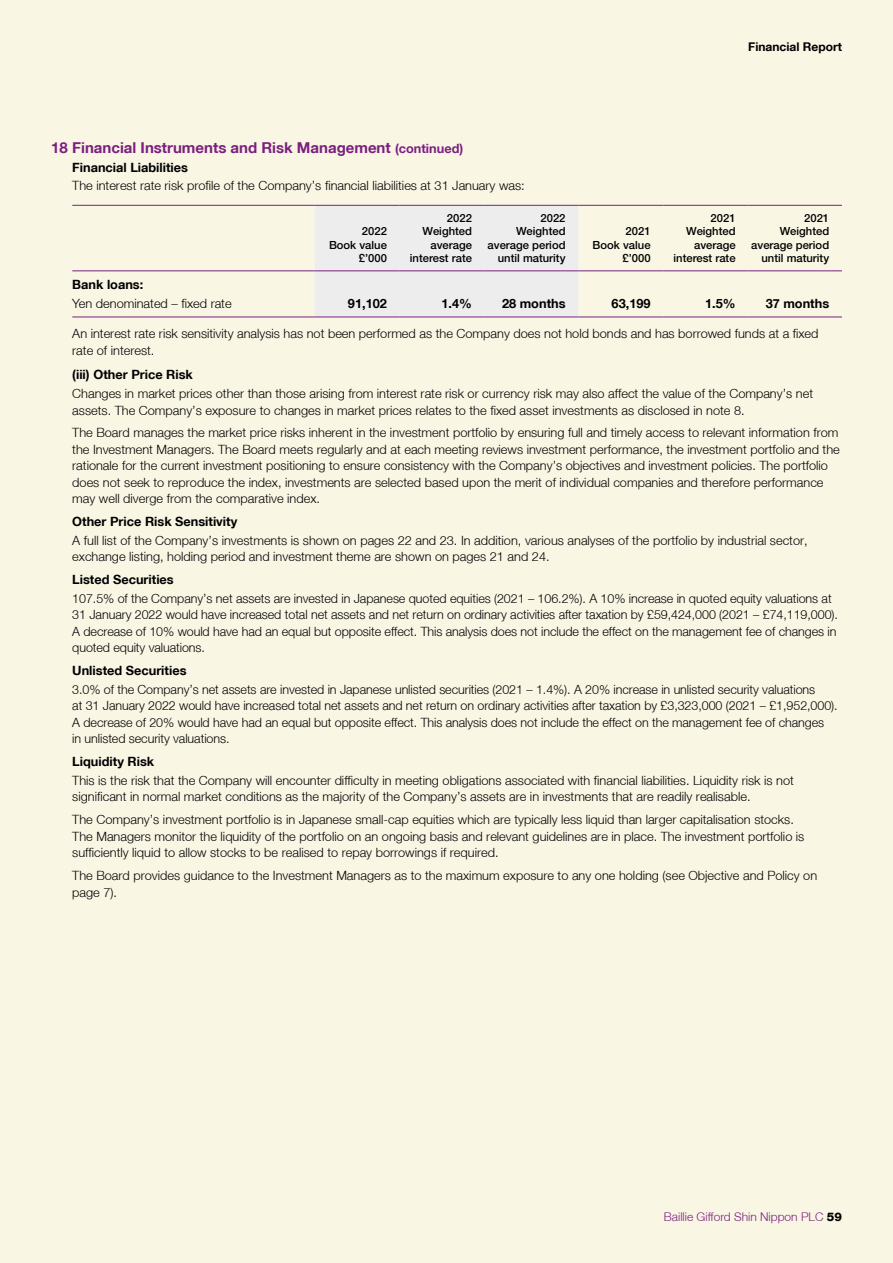
<style>
.page{position:relative;width:893px;height:1263px;background:#f9f6e4}
.page>*{position:absolute;margin:0;border:0;box-sizing:border-box;transform-origin:0 0}
.t1{font:700 15px "Helvetica Neue LT";color:#7b2080}
.t2{font:300 12.75px/16.5px "Helvetica Neue LT";color:#000}
.t3{font:700 12.75px "Helvetica Neue LT";color:#000}
.t4{font:300 12px "Helvetica Neue LT";color:#7b2080}
.t5{font:700 12px "Helvetica Neue LT";color:#000}
.t6{font:500 11.25px/13.5px "Helvetica Neue LT Std";color:#000;text-align:right}
.s1{font-size:12.75px}
.s2{font-weight:800;color:#000}
</style>
<div class="page">
<div style="left:315px;top:206px;width:263px;height:111px;background:#ededed"></div>
<hr style="left:315px;top:205px;width:85px;height:1px;background:#7b2080">
<hr style="left:400px;top:205px;width:85px;height:1px;background:#7b2080">
<hr style="left:485px;top:205px;width:93px;height:1px;background:#7b2080">
<hr style="left:578px;top:205px;width:85px;height:1px;background:#7b2080">
<hr style="left:663px;top:205px;width:85px;height:1px;background:#7b2080">
<hr style="left:748px;top:205px;width:94px;height:1px;background:#7b2080">
<hr style="left:72px;top:270px;width:243px;height:1px;background:#7b2080">
<hr style="left:72px;top:317px;width:243px;height:1px;background:#7b2080">
<hr style="left:315px;top:270px;width:85px;height:1px;background:#7b2080">
<hr style="left:578px;top:270px;width:85px;height:1px;background:#7b2080">
<hr style="left:315px;top:317px;width:85px;height:1px;background:#7b2080">
<hr style="left:578px;top:317px;width:85px;height:1px;background:#7b2080">
<hr style="left:400px;top:270px;width:85px;height:1px;background:#7b2080">
<hr style="left:663px;top:270px;width:85px;height:1px;background:#7b2080">
<hr style="left:400px;top:317px;width:85px;height:1px;background:#7b2080">
<hr style="left:663px;top:317px;width:85px;height:1px;background:#7b2080">
<hr style="left:485px;top:270px;width:93px;height:1px;background:#7b2080">
<hr style="left:748px;top:270px;width:94px;height:1px;background:#7b2080">
<hr style="left:485px;top:317px;width:93px;height:1px;background:#7b2080">
<hr style="left:748px;top:317px;width:94px;height:1px;background:#7b2080">
<hr style="left:72px;top:205px;width:243px;height:1px;background:#7b2080">
<p class="t5" style="left:748px;top:39px;width:95px">Financial Report</p>
<p class="t1" style="left:51px;top:139px;width:414px">18 Financial Instruments and Risk Management <span class="s1">(continued)</span></p>
<p class="t3" style="left:72px;top:159px;width:117px">Financial Liabilities</p>
<p class="t2" style="left:72px;top:177px;width:454px">The interest rate risk profile of the Company’s financial liabilities at 31 January was:</p>
<p class="t6" style="left:329px;top:224px;width:59px">2022<br>Book value £’000</p>
<p class="t6" style="left:410px;top:211px;width:64px">2022<br>Weighted average interest rate</p>
<p class="t6" style="left:488px;top:211px;width:79px">2022<br>Weighted average period until maturity</p>
<p class="t6" style="left:593px;top:224px;width:59px">2021<br>Book value £’000</p>
<p class="t6" style="left:673px;top:211px;width:64px">2021<br>Weighted average interest rate</p>
<p class="t6" style="left:751px;top:211px;width:79px">2021<br>Weighted average period until maturity</p>
<p class="t3" style="left:72px;top:277px;width:73px">Bank loans:</p>
<p class="t2" style="left:72px;top:295px;width:161px">Yen denominated – fixed rate</p>
<p class="t3" style="left:348px;top:296px;width:40px">91,102</p>
<p class="t3" style="left:441px;top:296px;width:32px">1.4%</p>
<p class="t3" style="left:502px;top:296px;width:65px">28 months</p>
<p class="t3" style="left:612px;top:296px;width:40px">63,199</p>
<p class="t3" style="left:705px;top:296px;width:32px">1.5%</p>
<p class="t3" style="left:766px;top:296px;width:65px">37 months</p>
<p class="t2" style="left:72px;top:325px;width:748px">An interest rate risk sensitivity analysis has not been performed as the Company does not hold bonds and has borrowed funds at a fixed rate of interest.</p>
<p class="t3" style="left:72px;top:367px;width:122px">(iii) Other Price Risk</p>
<p class="t2" style="left:72px;top:385px;width:742px">Changes in market prices other than those arising from interest rate risk or currency risk may also affect the value of the Company’s net assets. The Company’s exposure to changes in market prices relates to the fixed asset investments as disclosed in note 8.</p>
<p class="t2" style="left:72px;top:424px;width:769px">The Board manages the market price risks inherent in the investment portfolio by ensuring full and timely access to relevant information from the Investment Managers. The Board meets regularly and at each meeting reviews investment performance, the investment portfolio and the rationale for the current investment positioning to ensure consistency with the Company’s objectives and investment policies. The portfolio does not seek to reproduce the index, investments are selected based upon the merit of individual companies and therefore performance may well diverge from the comparative index.</p>
<p class="t3" style="left:72px;top:514px;width:167px">Other Price Risk Sensitivity</p>
<p class="t2" style="left:72px;top:532px;width:737px">A full list of the Company’s investments is shown on pages 22 and 23. In addition, various analyses of the portfolio by industrial sector, exchange listing, holding period and investment theme are shown on pages 21 and 24.</p>
<p class="t3" style="left:72px;top:572px;width:103px">Listed Securities</p>
<p class="t2" style="left:72px;top:590px;width:767px">107.5% of the Company’s net assets are invested in Japanese quoted equities (2021 – 106.2%). A 10% increase in quoted equity valuations at 31 January 2022 would have increased total net assets and net return on ordinary activities after taxation by £59,424,000 (2021 – £74,119,000).<br>A decrease of 10% would have had an equal but opposite effect. This analysis does not include the effect on the management fee of changes in quoted equity valuations.</p>
<p class="t3" style="left:72px;top:663px;width:116px">Unlisted Securities</p>
<p class="t2" style="left:72px;top:681px;width:767px">3.0% of the Company’s net assets are invested in Japanese unlisted securities (2021 – 1.4%). A 20% increase in unlisted security valuations<br>at 31 January 2022 would have increased total net assets and net return on ordinary activities after taxation by £3,323,000 (2021 – £1,952,000).<br>A decrease of 20% would have had an equal but opposite effect. This analysis does not include the effect on the management fee of changes<br>in unlisted security valuations.</p>
<p class="t3" style="left:72px;top:754px;width:83px">Liquidity Risk</p>
<p class="t2" style="left:72px;top:772px;width:723px">This is the risk that the Company will encounter difficulty in meeting obligations associated with financial liabilities. Liquidity risk is not significant in normal market conditions as the majority of the Company’s assets are in investments that are readily realisable.</p>
<p class="t2" style="left:72px;top:811px;width:734px">The Company’s investment portfolio is in Japanese small-cap equities which are typically less liquid than larger capitalisation stocks.<br>The Managers monitor the liquidity of the portfolio on an ongoing basis and relevant guidelines are in place. The investment portfolio is sufficiently liquid to allow stocks to be realised to repay borrowings if required.</p>
<p class="t2" style="left:72px;top:867px;width:746px">The Board provides guidance to the Investment Managers as to the maximum exposure to any one holding (see Objective and Policy on page 7).</p>
<p class="t4" style="left:664px;top:1209px;width:180px">Baillie Gifford Shin Nippon PLC <span class="s2">59</span></p>
</div>
